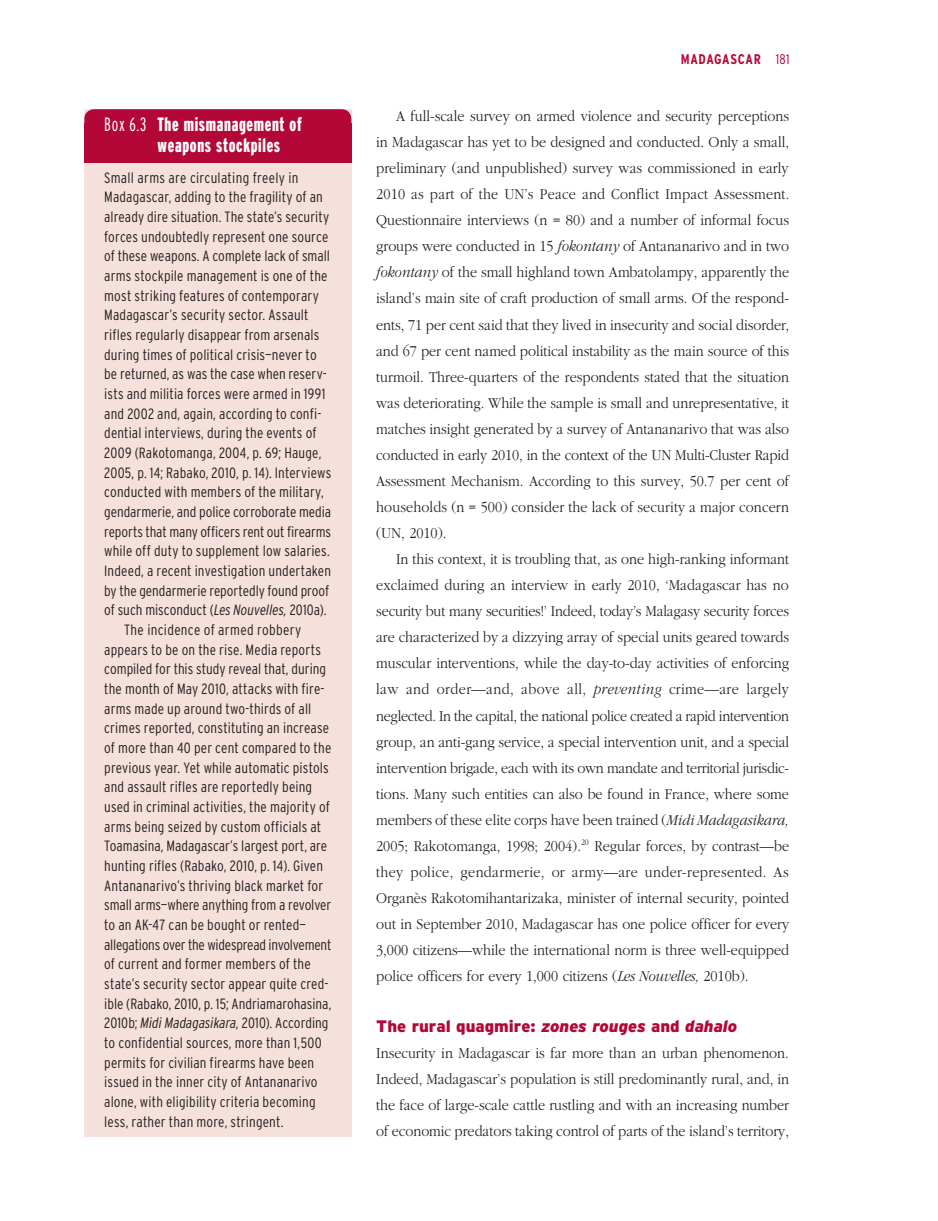
<style>
.page{position:relative;width:938px;height:1221px;background:#fff}
.page>*{position:absolute;margin:0;border:0;box-sizing:border-box;transform-origin:0 0}
.t1{font:900 extra-condensed 19.25px/21px "Interstate";letter-spacing:.035em;color:#fff}
.t2{font:900 16.62px "Interstate";color:#b30738}
.t3{font:300 15.75px/26.1px "Garamond";color:#231f20;text-align:justify;scale:.9 1}
.t4{font:300 condensed 14.88px "Interstate";letter-spacing:.01em;color:#231f20}
.t5{font:300 condensed 14.88px "Interstate";letter-spacing:-.015em;color:#231f20}
.t6{font:300 condensed 14.88px "Interstate";letter-spacing:-.01em;color:#231f20}
.t7{font:700 condensed 14px "Interstate";letter-spacing:.045em;color:#b30738}
.s1{font-weight:300}
.s2{font-style:italic}
</style>
<div class="page">
<div style="left:84px;top:109px;width:267px;height:1027px;background:#f5e0dc"></div>
<div style="left:84px;top:109px;width:267px;height:54px;background:#b30738;border-radius:10px"></div>
<p class="t1" style="left:157px;top:115px;width:146px;text-indent:-53px"><span class="s1">Box 6.3</span> The mismanagement of weapons stockpiles</p>
<p class="t4" style="left:104px;top:171px;width:196px">Small arms are circulating freely in</p>
<p class="t4" style="left:104px;top:190px;width:220px">Madagascar, adding to the fragility of an</p>
<p class="t4" style="left:104px;top:210px;width:227px">already dire situation. The state’s security</p>
<p class="t4" style="left:104px;top:230px;width:226px">forces undoubtedly represent one source</p>
<p class="t4" style="left:104px;top:249px;width:227px">of these weapons. A complete lack of small</p>
<p class="t4" style="left:104px;top:269px;width:225px">arms stockpile management is one of the</p>
<p class="t4" style="left:104px;top:289px;width:216px">most striking features of contemporary</p>
<p class="t4" style="left:104px;top:308px;width:206px">Madagascar’s security sector. Assault</p>
<p class="t4" style="left:104px;top:328px;width:217px">rifles regularly disappear from arsenals</p>
<p class="t4" style="left:104px;top:348px;width:214px">during times of political crisis—never to</p>
<p class="t4" style="left:104px;top:367px;width:224px">be returned, as was the case when reserv-</p>
<p class="t4" style="left:104px;top:387px;width:223px">ists and militia forces were armed in 1991</p>
<p class="t4" style="left:104px;top:407px;width:219px">and 2002 and, again, according to confi-</p>
<p class="t4" style="left:104px;top:426px;width:214px">dential interviews, during the events of</p>
<p class="t4" style="left:104px;top:446px;width:219px">2009 (Rakotomanga, 2004, p. 69; Hauge,</p>
<p class="t4" style="left:104px;top:466px;width:229px">2005, p. 14; Rabako, 2010, p. 14). Interviews</p>
<p class="t4" style="left:104px;top:485px;width:221px">conducted with members of the military,</p>
<p class="t4" style="left:104px;top:505px;width:228px">gendarmerie, and police corroborate media</p>
<p class="t6" style="left:104px;top:525px;width:228px">reports that many officers rent out firearms</p>
<p class="t4" style="left:104px;top:544px;width:227px">while off duty to supplement low salaries.</p>
<p class="t4" style="left:104px;top:564px;width:228px">Indeed, a recent investigation undertaken</p>
<p class="t4" style="left:104px;top:583px;width:226px">by the gendarmerie reportedly found proof</p>
<p class="t4" style="left:104px;top:603px;width:224px">of such misconduct (<span class="s2">Les Nouvelles,</span> 2010a).</p>
<p class="t4" style="left:124px;top:623px;width:179px">The incidence of armed robbery</p>
<p class="t4" style="left:104px;top:642px;width:218px">appears to be on the rise. Media reports</p>
<p class="t4" style="left:104px;top:662px;width:223px">compiled for this study reveal that, during</p>
<p class="t4" style="left:104px;top:682px;width:222px">the month of May 2010, attacks with fire-</p>
<p class="t4" style="left:104px;top:701px;width:209px">arms made up around two-thirds of all</p>
<p class="t4" style="left:104px;top:721px;width:226px">crimes reported, constituting an increase</p>
<p class="t4" style="left:104px;top:741px;width:229px">of more than 40 per cent compared to the</p>
<p class="t4" style="left:104px;top:760px;width:226px">previous year. Yet while automatic pistols</p>
<p class="t4" style="left:104px;top:780px;width:209px">and assault rifles are reportedly being</p>
<p class="t4" style="left:104px;top:800px;width:227px">used in criminal activities, the majority of</p>
<p class="t4" style="left:104px;top:819px;width:219px">arms being seized by custom officials at</p>
<p class="t4" style="left:104px;top:839px;width:224px">Toamasina, Madagascar’s largest port, are</p>
<p class="t4" style="left:104px;top:859px;width:220px">hunting rifles (Rabako, 2010, p. 14). Given</p>
<p class="t4" style="left:104px;top:878px;width:220px">Antananarivo’s thriving black market for</p>
<p class="t4" style="left:104px;top:898px;width:229px">small arms—where anything from a revolver</p>
<p class="t4" style="left:104px;top:918px;width:203px">to an AK-47 can be bought or rented—</p>
<p class="t5" style="left:104px;top:937px;width:229px">allegations over the widespread involvement</p>
<p class="t4" style="left:104px;top:957px;width:208px">of current and former members of the</p>
<p class="t4" style="left:104px;top:976px;width:226px">state’s security sector appear quite cred-</p>
<p class="t4" style="left:104px;top:996px;width:229px">ible (Rabako, 2010, p. 15; Andriamarohasina,</p>
<p class="t4" style="left:104px;top:1016px;width:226px">2010b; <span class="s2">Midi Madagasikara,</span> 2010). According</p>
<p class="t4" style="left:104px;top:1035px;width:219px">to confidential sources, more than 1,500</p>
<p class="t4" style="left:104px;top:1055px;width:211px">permits for civilian firearms have been</p>
<p class="t4" style="left:104px;top:1075px;width:215px">issued in the inner city of Antananarivo</p>
<p class="t4" style="left:104px;top:1094px;width:213px">alone, with eligibility criteria becoming</p>
<p class="t4" style="left:104px;top:1114px;width:181px">less, rather than more, stringent.</p>
<p class="t7" style="left:680px;top:53px;width:110px">MADAGASCAR <span class="s1">181</span></p>
<p class="t3" style="left:376px;top:104px;width:460px;text-indent:20px">A full-scale survey on armed violence and security perceptions in Madagascar has yet to be designed and conducted. Only a small, preliminary (and unpublished) survey was commissioned in early 2010 as part of the UN’s Peace and Conflict Impact Assessment.<br>Questionnaire interviews (n = 80) and a number of informal focus groups were conducted in 15 <span class="s2">fokontany</span> of Antananarivo and in two <span class="s2">fokontany</span> of the small highland town Ambatolampy, apparently the island’s main site of craft production of small arms. Of the respond&shy;ents, 71 per cent said that they lived in insecurity and social disorder, and 67 per cent named political instability as the main source of this turmoil. Three-quarters of the respondents stated that the situation was deteriorating. While the sample is small and unrepresentative, it matches insight generated by a survey of Antananarivo that was also conducted in early 2010, in the context of the UN Multi-Cluster Rapid Assessment Mechanism. According to this survey, 50.7 per cent of households (n = 500) consider the lack of security a major concern (UN, 2010).</p>
<p class="t3" style="left:376px;top:547px;width:460px;text-indent:20px">In this context, it is troubling that, as one high-ranking informant exclaimed during an interview in early 2010, ‘Madagascar has no security but many securities!’ Indeed, today’s Malagasy security forces are characterized by a dizzying array of special units geared towards muscular interventions, while the day-to-day activities of enforcing law and order—and, above all, <span class="s2">preventing</span> crime—are largely neglected. In the capital, the national police created a rapid intervention group, an anti-gang service, a special intervention unit, and a special intervention brigade, each with its own mandate and territorial jurisdic&shy;tions. Many such entities can also be found in France, where some members of these elite corps have been trained (<span class="s2">Midi Madagasikara, </span>2005; Rakotomanga, 1998; 2004).<sup>20</sup> Regular forces, by contrast—be they police, gendarmerie, or army—are under-represented. As Organès Rakotomihantarizaka, minister of internal security, pointed out in September 2010, Madagascar has one police officer for every 3,000 citizens—while the international norm is three well-equipped police officers for every 1,000 citizens (<span class="s2">Les Nouvelles,</span> 2010b).</p>
<p class="t2" style="left:376px;top:1019px;width:363px">The rural quagmire: <span class="s2">zones rouges</span> and <span class="s2">dahalo</span></p>
<p class="t3" style="left:376px;top:1041px;width:460px">Insecurity in Madagascar is far more than an urban phenomenon.<br>Indeed, Madagascar’s population is still predominantly rural, and, in the face of large-scale cattle rustling and with an increasing number of economic predators taking control of parts of the island’s territory,</p>
</div>
